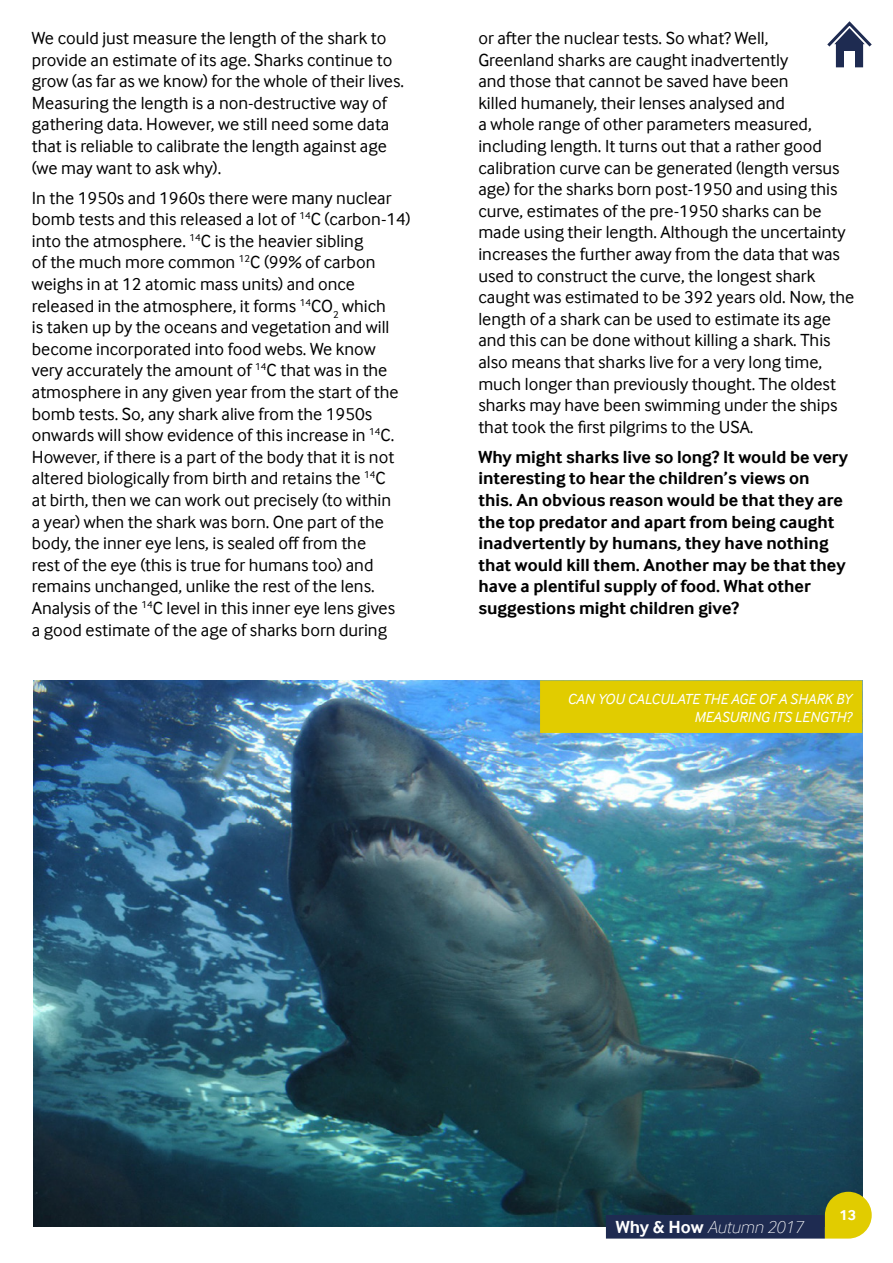
<style>
.page{position:relative;width:893px;height:1263px;background:#fff}
.page>*{position:absolute;margin:0;border:0;box-sizing:border-box;transform-origin:0 0}
.t1{font:18px/21.6px "Inter Face";color:#000}
.t2{font:700 18px/21.6px "Inter Face";color:#000}
.t3{font:italic 100 18px "Inter Face";color:#fff}
.t4{font:italic 15px/18px "Inter Face";color:#fff;text-align:right}
.t5{font:700 15px "Inter Face";color:#fff}
.s1{font-weight:700;font-style:normal}
</style>
<div class="page">
<svg style="left:827px;top:21px;width:45px;height:29px"></svg>
<div style="left:836px;top:44px;width:27px;height:23px;background:#1e2b51"></div>
<div style="left:844px;top:52px;width:11px;height:20px;background:#fff"></div>
<img style="left:33px;top:680px;width:829px;height:546px">
<div style="left:607px;top:1216px;width:217px;height:22px;background:#1e2b51"></div>
<div style="left:606px;top:1215px;width:219px;height:23px;border:2px solid #1e2b51"></div>
<svg style="left:825px;top:1192px;width:47px;height:46px;background:#d7c81d"></svg>
<div style="left:540px;top:680px;width:322px;height:53px;background:#e1cc00;border:2px solid #e1cc00"></div>
<p class="t1" style="left:32px;top:27px;width:374px">We could just measure the length of the shark to provide an estimate of its age. Sharks continue to grow (as far as we know) for the whole of their lives.<br>Measuring the length is a non-destructive way of gathering data. However, we still need some data that is reliable to calibrate the length against age (we may want to ask why).</p>
<p class="t1" style="left:32px;top:187px;width:380px">In the 1950s and 1960s there were many nuclear bomb tests and this released a lot of <sup>14</sup>C (carbon-14) into the atmosphere. <sup>14</sup>C is the heavier sibling<br>of the much more common <sup>12</sup>C (99% of carbon weighs in at 12 atomic mass units) and once released in the atmosphere, it forms <sup>14</sup>CO<sub>2</sub> which<br>is taken up by the oceans and vegetation and will become incorporated into food webs. We know very accurately the amount of <sup>14</sup>C that was in the atmosphere in any given year from the start of the bomb tests. So, any shark alive from the 1950s onwards will show evidence of this increase in <sup>14</sup>C.<br>However, if there is a part of the body that it is not altered biologically from birth and retains the <sup>14</sup>C<br>at birth, then we can work out precisely (to within<br>a year) when the shark was born. One part of the body, the inner eye lens, is sealed off from the<br>rest of the eye (this is true for humans too) and remains unchanged, unlike the rest of the lens.<br>Analysis of the <sup>14</sup>C level in this inner eye lens gives<br>a good estimate of the age of sharks born during</p>
<p class="t1" style="left:478px;top:27px;width:377px">or after the nuclear tests. So what? Well,<br>Greenland sharks are caught inadvertently<br>and those that cannot be saved have been<br>killed humanely, their lenses analysed and<br>a whole range of other parameters measured, including length. It turns out that a rather good calibration curve can be generated (length versus age) for the sharks born post-1950 and using this curve, estimates of the pre-1950 sharks can be made using their length. Although the uncertainty increases the further away from the data that was used to construct the curve, the longest shark caught was estimated to be 392 years old. Now, the length of a shark can be used to estimate its age and this can be done without killing a shark. This also means that sharks live for a very long time, much longer than previously thought. The oldest sharks may have been swimming under the ships that took the first pilgrims to the USA.</p>
<p class="t2" style="left:478px;top:446px;width:371px">Why might sharks live so long? It would be very interesting to hear the children’s views on this. An obvious reason would be that they are the top predator and apart from being caught inadvertently by humans, they have nothing that would kill them. Another may be that they have a plentiful supply of food. What other suggestions might children give?</p>
<p class="t4" style="left:567px;top:690px;width:286px">CAN YOU CALCULATE THE AGE OF A SHARK BY<br>MEASURING ITS LENGTH?</p>
<p class="t3" style="left:616px;top:1217px;width:188px"><span class="s1">Why &amp; How</span> Autumn 2017</p>
<p class="t5" style="left:839px;top:1206px;width:18px">13</p>
</div>
